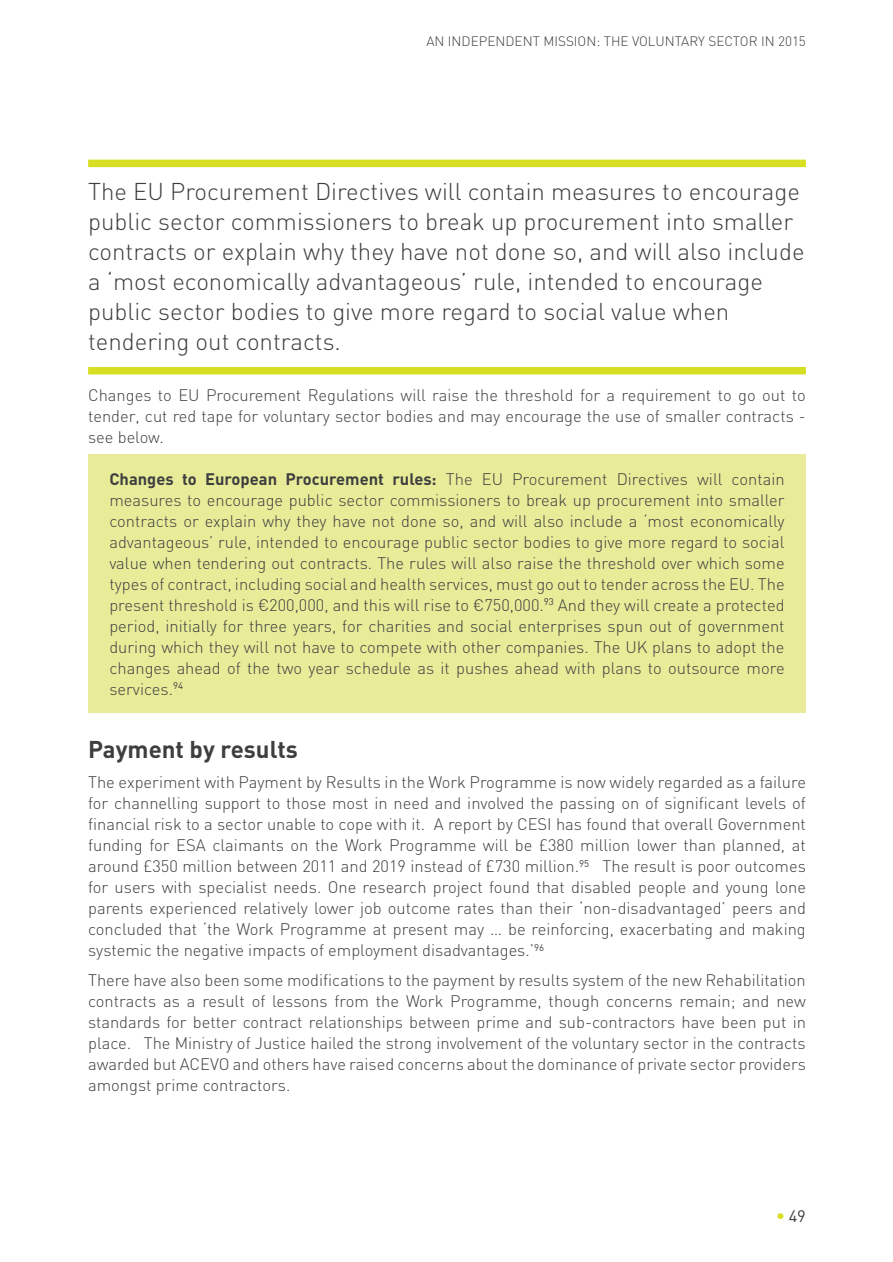
<style>
.page{position:relative;width:893px;height:1262px;background:#fff}
.page>*{position:absolute;margin:0;border:0;box-sizing:border-box;transform-origin:0 0}
.t1{font:300 24px/30px "DIN";color:#3e3e3f}
.t2{font:700 24px "DIN";color:#3e3e3f}
.t3{font:300 16.5px/21px "DIN";color:#3e3e3f;text-align:justify}
.t4{font:16.5px "DIN";color:#3e3e3f}
.t5{font:300 13.5px "DIN";color:#3e3e3f}
.s1{font-weight:700}
.s2{font-family:"DIN25";color:#d6df21}
</style>
<div class="page">
<div style="left:88px;top:454px;width:717px;height:259px;background:#e8ec99"></div>
<div style="left:88px;top:160px;width:717px;height:7px;background:#d6df21"></div>
<div style="left:88px;top:367px;width:717px;height:7px;background:#d6df21"></div>
<p class="t5" style="left:426px;top:33px;width:381px">AN INDEPENDENT MISSION: THE VOLUNTARY SECTOR IN 2015</p>
<p class="t1" style="left:88px;top:176px;width:717px">The EU Procurement Directives will contain measures to encourage public sector commissioners to break up procurement into smaller contracts or explain why they have not done so, and will also include a ‘most economically advantageous’ rule, intended to encourage public sector bodies to give more regard to social value when tendering out contracts.</p>
<p class="t3" style="left:88px;top:384px;width:719px">Changes to EU Procurement Regulations will raise the threshold for a requirement to go out to tender, cut red tape for voluntary sector bodies and may encourage the use of smaller contracts - see below.</p>
<p class="t3" style="left:109px;top:468px;width:676px"><span class="s1">Changes to European Procurement rules:</span> The EU Procurement Directives will contain measures to encourage public sector commissioners to break up procurement into smaller contracts or explain why they have not done so, and will also include a ‘most economically advantageous’ rule, intended to encourage public sector bodies to give more regard to social value when tendering out contracts. The rules will also raise the threshold over which some types of contract, including social and health services, must go out to tender across the EU. The present threshold is €200,000, and this will rise to €750,000.<sup>93</sup> And they will create a protected period, initially for three years, for charities and social enterprises spun out of government during which they will not have to compete with other companies. The UK plans to adopt the changes ahead of the two year schedule as it pushes ahead with plans to outsource more services.<sup>94</sup></p>
<h1 class="t2" style="left:88px;top:733px;width:211px">Payment by results</h1>
<p class="t3" style="left:88px;top:771px;width:719px">The experiment with Payment by Results in the Work Programme is now widely regarded as a failure for channelling support to those most in need and involved the passing on of significant levels of financial risk to a sector unable to cope with it. A report by CESI has found that overall Government funding for ESA claimants on the Work Programme will be £380 million lower than planned, at around £350 million between 2011 and 2019 instead of £730 million.<sup>95</sup> The result is poor outcomes for users with specialist needs. One research project found that disabled people and young lone parents experienced relatively lower job outcome rates than their ‘non-disadvantaged’ peers and concluded that ‘the Work Programme at present may … be reinforcing, exacerbating and making systemic the negative impacts of employment disadvantages.’<sup>96</sup></p>
<p class="t3" style="left:88px;top:969px;width:719px">There have also been some modifications to the payment by results system of the new Rehabilitation contracts as a result of lessons from the Work Programme, though concerns remain; and new standards for better contract relationships between prime and sub-contractors have been put in place. The Ministry of Justice hailed the strong involvement of the voluntary sector in the contracts awarded but ACEVO and others have raised concerns about the dominance of private sector providers amongst prime contractors.</p>
<p class="t4" style="left:776px;top:1206px;width:31px"><span class="s2">•</span> 49</p>
</div>
